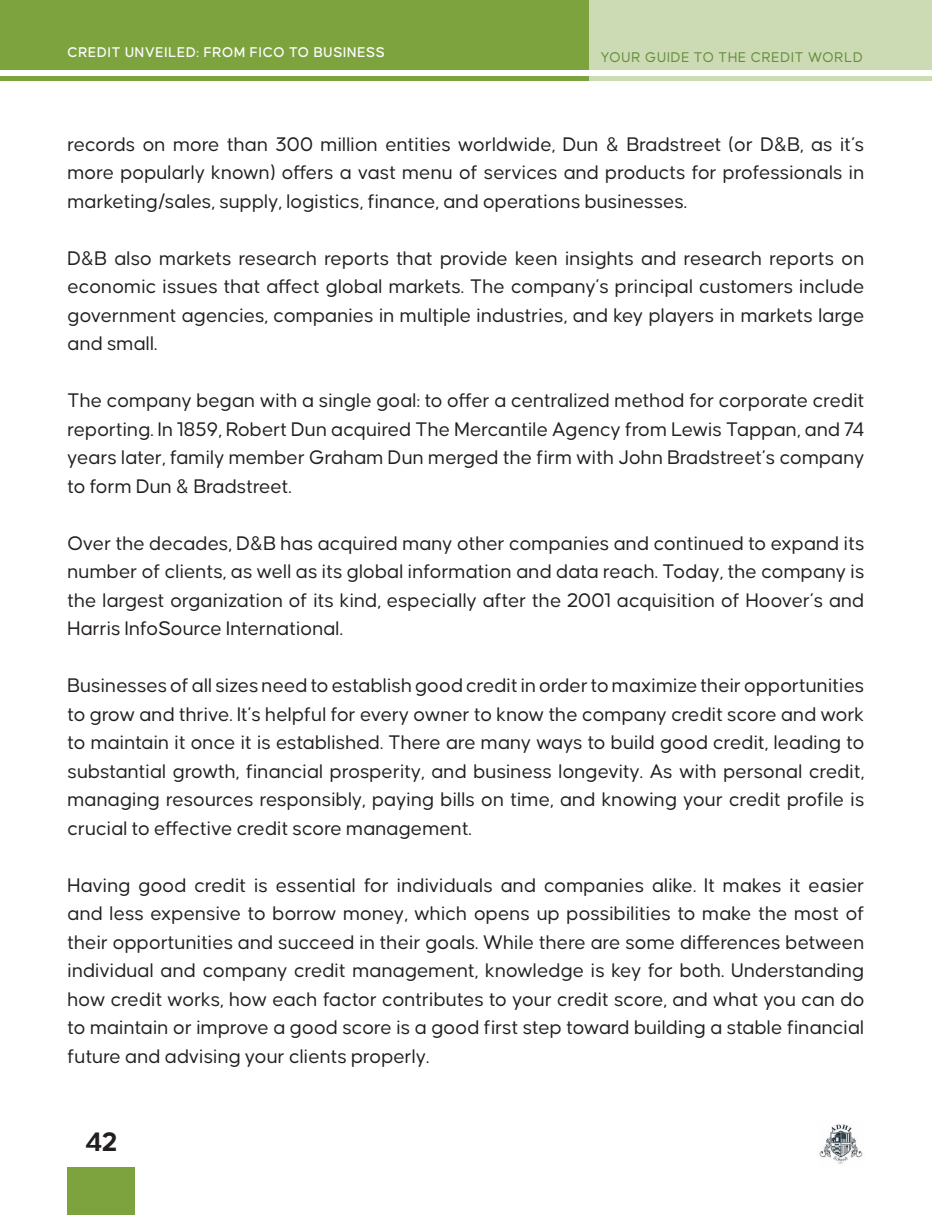
<style>
.page{position:relative;width:932px;height:1215px;background:#fff}
.page>*{position:absolute;margin:0;border:0;box-sizing:border-box;transform-origin:0 0}
.t1{font:700 28.5px "Causten";color:#231f20}
.TEXT{font:21px/28.5px "Causten";color:#231f20;text-align:justify}
.t2{font:500 15px "Causten";letter-spacing:.05em;color:#fff}
.t3{font:15px "Causten";letter-spacing:.05em;color:#648d3c}
</style>
<div class="page">
<div style="left:68px;top:1167px;width:67px;height:48px;background:#7da33f"></div>
<div style="left:0;top:0;width:588px;height:70px;background:#7da33f"></div>
<div style="left:588px;top:0;width:344px;height:70px;background:#ccdbb4"></div>
<div style="left:0;top:76px;width:588px;height:5px;background:#7da33f"></div>
<div style="left:588px;top:76px;width:344px;height:5px;background:#ccdbb4"></div>
<img style="left:819px;top:1124px;width:44px;height:40px">
<p class="t2" style="left:68px;top:44px;width:319px">CREDIT UNVEILED: FROM FICO TO BUSINESS</p>
<p class="t3" style="left:600px;top:49px;width:263px">YOUR GUIDE TO THE CREDIT WORLD</p>
<p class="TEXT" style="left:68px;top:130px;width:798px">records on more than 300 million entities worldwide, Dun &amp; Bradstreet (or D&amp;B, as it’s more popularly known) offers a vast menu of services and products for professionals in marketing/sales, supply, logistics, finance, and operations businesses.</p>
<p class="TEXT" style="left:68px;top:244px;width:798px">D&amp;B also markets research reports that provide keen insights and research reports on economic issues that affect global markets. The company’s principal customers include government agencies, companies in multiple industries, and key players in markets large and small.</p>
<p class="TEXT" style="left:68px;top:386px;width:798px">The company began with a single goal: to offer a centralized method for corporate credit reporting. In 1859, Robert Dun acquired The Mercantile Agency from Lewis Tappan, and 74 years later, family member Graham Dun merged the firm with John Bradstreet’s company to form Dun &amp; Bradstreet.</p>
<p class="TEXT" style="left:68px;top:529px;width:798px">Over the decades, D&amp;B has acquired many other companies and continued to expand its number of clients, as well as its global information and data reach. Today, the company is the largest organization of its kind, especially after the 2001 acquisition of Hoover’s and Harris InfoSource International.</p>
<p class="TEXT" style="left:68px;top:671px;width:798px">Businesses of all sizes need to establish good credit in order to maximize their opportunities to grow and thrive. It’s helpful for every owner to know the company credit score and work to maintain it once it is established. There are many ways to build good credit, leading to substantial growth, financial prosperity, and business longevity. As with personal credit, managing resources responsibly, paying bills on time, and knowing your credit profile is crucial to effective credit score management.</p>
<p class="TEXT" style="left:68px;top:871px;width:798px">Having good credit is essential for individuals and companies alike. It makes it easier and less expensive to borrow money, which opens up possibilities to make the most of their opportunities and succeed in their goals. While there are some differences between individual and company credit management, knowledge is key for both. Understanding how credit works, how each factor contributes to your credit score, and what you can do to maintain or improve a good score is a good first step toward building a stable financial future and advising your clients properly.</p>
<h1 class="t1" style="left:85px;top:1126px;width:33px">42</h1>
</div>
